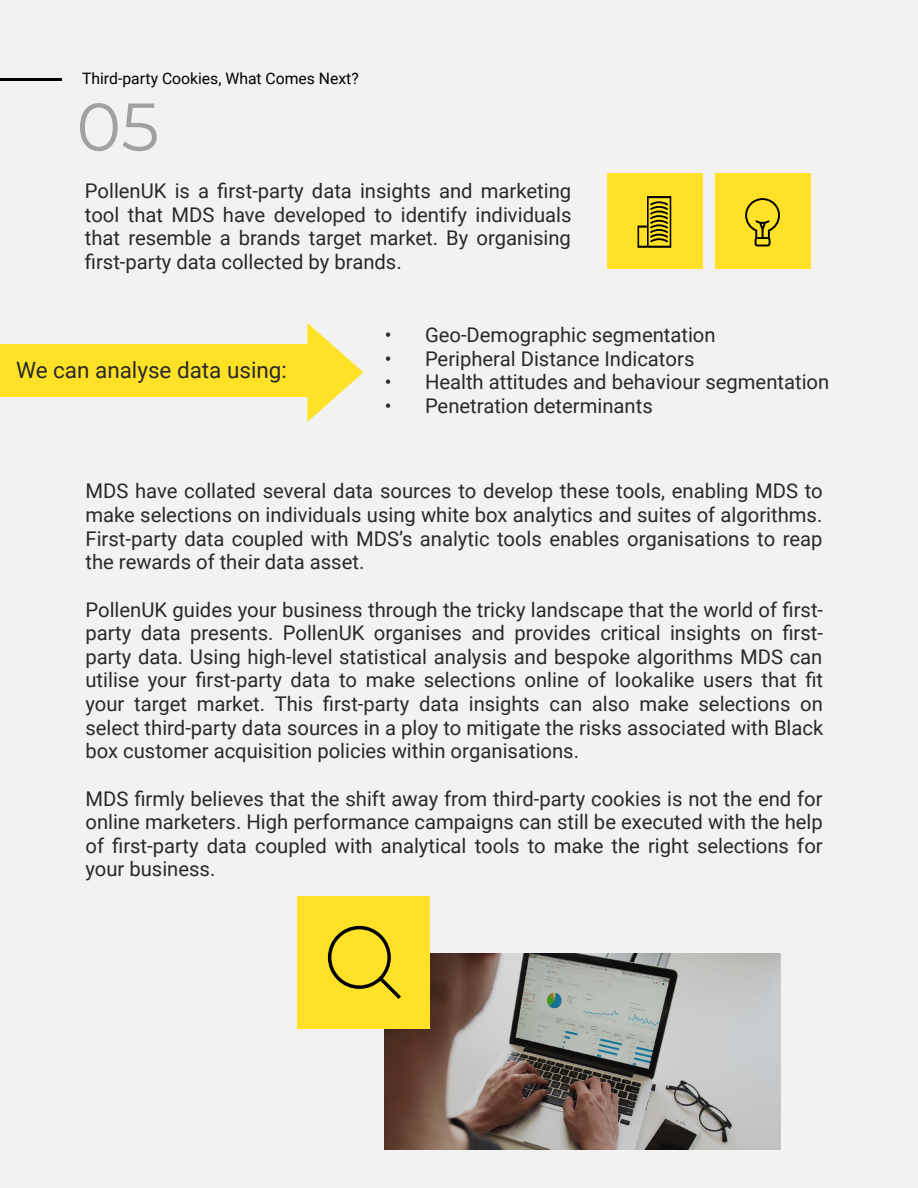
<style>
.page{position:relative;width:918px;height:1188px;background:#f2f2f2}
.page>*{position:absolute;margin:0;border:0;box-sizing:border-box;transform-origin:0 0}
.t1{font:67.5px "Montserrat";color:#a0a1a3}
.t2{font:22.5px "Roboto";color:#292929}
.t3{font:20.25px/23.7px "Roboto";color:#292929;text-align:justify}
.t4{font:17.7px "Montserrat";color:#292929}
.t5{font:15.75px "Roboto";color:#000}
</style>
<div class="page">
<hr style="left:0;top:79px;width:62px;height:2px;background:#000">
<div style="left:608px;top:173px;width:95px;height:96px;background:#ffe227"></div>
<div style="left:716px;top:173px;width:95px;height:96px;background:#ffe227"></div>
<svg style="left:638px;top:196px;width:33px;height:52px"></svg>
<svg style="left:745px;top:198px;width:35px;height:48px"></svg>
<svg style="left:307px;top:323px;width:56px;height:99px"></svg>
<div style="left:0;top:344px;width:312px;height:53px;background:#ffe227"></div>
<img style="left:384px;top:954px;width:396px;height:196px">
<div style="left:298px;top:897px;width:132px;height:132px;background:#ffe227"></div>
<svg style="left:328px;top:926px;width:73px;height:73px"></svg>
<p class="t5" style="left:82px;top:70px;width:278px">Third-party Cookies, What Comes Next?</p>
<h1 class="t1" style="left:76px;top:85px;width:84px">05</h1>
<p class="t3" style="left:85px;top:179px;width:488px">PollenUK is a fi rst-party data insights and marketing tool that MDS have developed to identify individuals that resemble a brands target market. By organising fi rst-party data collected by brands.</p>
<p class="t2" style="left:3px;top:357px;width:285px"><sub>Ye</sub>W<sub>ar</sub>e can analyse data using:</p>
<p class="t4" style="left:42px;top:364px;width:239px">s of Experience working w/</p>
<p class="t3" style="left:385px;top:323px;width:332px">• Geo-Demographic segmentation</p>
<p class="t3" style="left:385px;top:347px;width:311px">• Peripheral Distance Indicators</p>
<p class="t3" style="left:385px;top:370px;width:446px">• Health attitudes and behaviour segmentation</p>
<p class="t3" style="left:385px;top:394px;width:269px">• Penetration determinants</p>
<p class="t3" style="left:85px;top:480px;width:739px">MDS have collated several data sources to develop these tools, enabling MDS to make selections on individuals using white box analytics and suites of algorithms.<br>First-party data coupled with MDS’s analytic tools enables organisations to reap the rewards of their data asset.</p>
<p class="t3" style="left:85px;top:598px;width:739px">PollenUK guides your business through the tricky landscape that the world of fi rst&shy;party data presents. PollenUK organises and provides critical insights on fi rst&shy;party data. Using high-level statistical analysis and bespoke algorithms MDS can utilise your fi rst-party data to make selections online of lookalike users that fit your target market. This fi rst-party data insights can also make selections on select third-party data sources in a ploy to mitigate the risks associated with Black box customer acquisition policies within organisations.</p>
<p class="t3" style="left:85px;top:787px;width:739px">MDS fi rmly believes that the shift away from third-party cookies is not the end for online marketers. High performance campaigns can still be executed with the help of fi rst-party data coupled with analytical tools to make the right selections for your business.</p>
</div>
